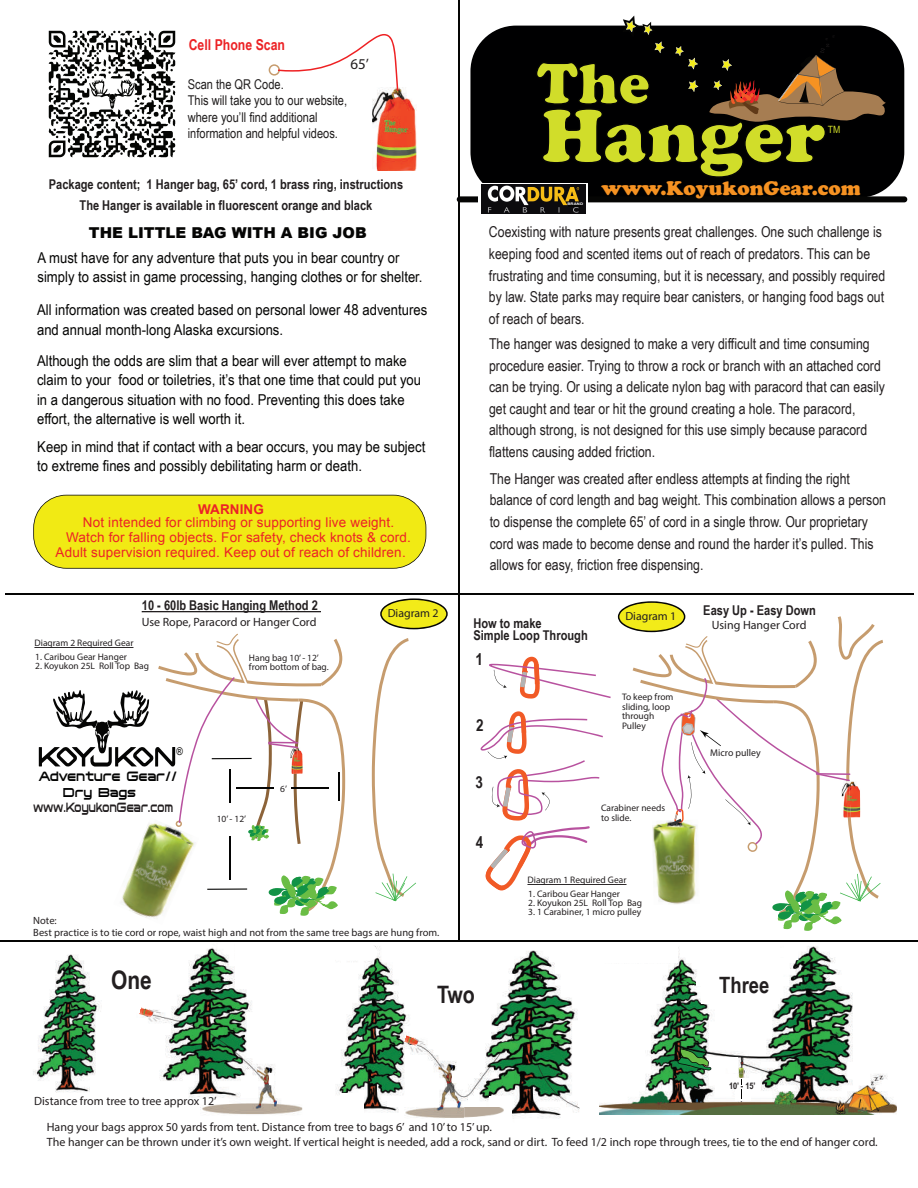
<style>
.page{position:relative;width:918px;height:1188px;background:#fff}
.page>*{position:absolute;margin:0;border:0;box-sizing:border-box;transform-origin:0 0}
.t1{font:74.55px "Cooper Black Std";color:#d1dd2a}
.t2{font:57.3px "Cooper Black Std";color:#d1dd2a}
.t3{font:700 25.5px "Arial Narrow";color:#231f20}
.t4{font:700 24px "Arial Narrow";color:#231f20}
.t5{font:700 22.5px "Arial Narrow";color:#231f20}
.t6{font:19.5px "Cooper Black Std";color:#f69222}
.t7{font:700 16.5px "Arial Narrow";color:#231f20}
.t8{font:15px/21.6px "Arial Narrow";color:#231f20}
.t9{font:15px/19.5px "Arial Narrow";color:#050504;scale:1.06 1}
.t10{font:900 15px "Arial";color:#050504}
.t11{font:700 15px "Arial Narrow";color:#ec2326}
.t12{font:15px "Myriad Pro";color:#231f20}
.t13{font:700 13.5px/21.6px "Arial Narrow";color:#231f20;text-align:center}
.t14{font:13.5px "Arial";letter-spacing:.015em;color:#ec2326}
.t15{font:13.5px/16.5px "Arial Narrow";color:#211e1e}
.t16{font:13.5px "Tachyon";color:#050504;scale:.82 1}
.t17{font:700 13.5px "Arial";letter-spacing:.005em;color:#ec2326}
.t18{font:13.35px "Tachyon";color:#231f20;scale:.67 1}
.t19{font:12.75px "Tachyon";color:#000001;scale:.85 1}
.t20{font:12px "Myriad Pro";color:#231f20}
.t21{font:11.7px "Myriad Pro";color:#231f20}
.t22{font:10.65px "Arial Narrow";color:#050504}
.t23{font:10.5px/12px "Myriad Pro";color:#231f20}
.t24{font:10.05px "Arial Narrow";color:#d1dd2a;scale:1.06 1}
.t25{font:9.75px "Myriad Pro";color:#231f20}
.t26{font:9.45px/9.4px "Myriad Pro";color:#231f20}
.t27{font:700 9px "Arial Narrow";color:#231f20}
.t28{font:700 3.45px "Arial";letter-spacing:.005em;color:#fff;scale:1.25 1}
</style>
<div class="page">
<hr style="left:5px;top:593px;width:908px;height:2px;background:#050504">
<hr style="left:458px;top:0;width:2px;height:941px;background:#050504">
<img style="left:33px;top:947px;width:269px;height:168px">
<div style="left:235px;top:943px;width:61px;height:17px;background:#fff"></div>
<div style="left:107px;top:966px;width:61px;height:43px;background:#fff"></div>
<div style="left:269px;top:1073px;width:5px;height:11px;background:#fff"></div>
<img style="left:139px;top:1009px;width:15px;height:8px">
<img style="left:336px;top:946px;width:243px;height:173px">
<div style="left:452px;top:1072px;width:5px;height:11px;background:#fff"></div>
<div style="left:490px;top:1096px;width:22px;height:26px;background:#fff"></div>
<div style="left:340px;top:1094px;width:24px;height:25px;background:#fff"></div>
<img style="left:464px;top:1107px;width:40px;height:12px">
<div style="left:330px;top:944px;width:48px;height:17px;background:#fff;border-radius:8px"></div>
<img style="left:404px;top:1035px;width:15px;height:11px">
<img style="left:599px;top:941px;width:297px;height:173px">
<div style="left:707px;top:1058px;width:31px;height:10px;background:#fff"></div>
<svg style="left:678px;top:1048px;width:33px;height:22px"></svg>
<hr style="left:728px;top:1068px;width:10px;height:4px;background:#fff">
<div style="left:702px;top:941px;width:78px;height:63px;background:#fff"></div>
<div style="left:838px;top:941px;width:36px;height:29px;background:#fff"></div>
<div style="left:775px;top:949px;width:11px;height:8px;background:#fff"></div>
<div style="left:778px;top:977px;width:11px;height:8px;background:#fff"></div>
<div style="left:787px;top:952px;width:11px;height:8px;background:#fff"></div>
<div style="left:697px;top:977px;width:10px;height:8px;background:#fff"></div>
<div style="left:604px;top:941px;width:74px;height:22px;background:#fff"></div>
<div style="left:735px;top:1078px;width:16px;height:23px;background:#fff"></div>
<svg style="left:739px;top:1067px;width:5px;height:32px"></svg>
<svg style="left:33px;top:495px;width:393px;height:74px;background:#ece61c"></svg>
<img style="left:372px;top:87px;width:44px;height:84px">
<svg style="left:269px;top:34px;width:129px;height:57px"></svg>
<div style="left:470px;top:26px;width:434px;height:172px;background:#000001;border-radius:46px"></div>
<div style="left:457px;top:196px;width:450px;height:6px;background:#050504;border-radius:3px"></div>
<svg style="left:479px;top:183px;width:109px;height:19px"></svg>
<img style="left:481px;top:185px;width:105px;height:29px">
<svg style="left:568px;top:204px;width:12px;height:2px"></svg>
<svg style="left:142px;top:611px;width:179px;height:1px"></svg>
<svg style="left:380px;top:598px;width:68px;height:31px"></svg>
<svg style="left:372px;top:638px;width:44px;height:263px"></svg>
<svg style="left:481px;top:601px;width:402px;height:330px"></svg>
<svg style="left:535px;top:16px;width:351px;height:106px"></svg>
<hr style="left:0;top:940px;width:918px;height:1px;background:#050504">
<svg style="left:35px;top:634px;width:310px;height:282px"></svg>
<img style="left:48px;top:30px;width:128px;height:128px">
<p class="t11" style="left:189px;top:33px;width:98px">Cell Phone Scan</p>
<p class="t15" style="left:188px;top:75px;width:161px">Scan the QR Code.<br>This will take you to our website, where you’ll find additional information and helpful videos.</p>
<p class="t13" style="left:49px;top:173px;width:356px">Package content; 1 Hanger bag, 65’ cord, 1 brass ring, instructions<br>The Hanger is available in fluorescent orange and black</p>
<p class="t10" style="left:89px;top:222px;width:279px">THE LITTLE BAG WITH A BIG JOB</p>
<p class="t12" style="left:351px;top:55px;width:20px">65’</p>
<p class="t9" style="left:38px;top:247px;width:365px">A must have for any adventure that puts you in bear country or simply to assist in game processing, hanging clothes or for shelter.</p>
<p class="t9" style="left:37px;top:300px;width:370px">All information was created based on personal lower 48 adventures and annual month-long Alaska excursions.</p>
<p class="t9" style="left:37px;top:350px;width:364px">Although the odds are slim that a bear will ever attempt to make claim to your food or toiletries, it’s that one time that could put you in a dangerous situation with no food. Preventing this does take effort, the alternative is well worth it.</p>
<p class="t9" style="left:37px;top:436px;width:368px">Keep in mind that if contact with a bear occurs, you may be subject to extreme fines and possibly debilitating harm or death.</p>
<p class="t17" style="left:198px;top:500px;width:67px">WARNING</p>
<p class="t14" style="left:83px;top:514px;width:313px">Not intended for climbing or supporting live weight.</p>
<p class="t14" style="left:66px;top:529px;width:346px">Watch for falling objects. For safety, check knots &amp; cord.</p>
<p class="t14" style="left:56px;top:544px;width:352px">Adult supervision required. Keep out of reach of children.</p>
<p class="t13" style="left:142px;top:594px;width:177px">10 - 60lb Basic Hanging Method 2</p>
<p class="t26" style="left:35px;top:638px;width:100px">Diagram 2 Required Gear</p>
<p class="t20" style="left:142px;top:614px;width:176px">Use Rope, Paracord or Hanger Cord</p>
<p class="t26" style="left:35px;top:652px;width:93px">1. Caribou Gear Hanger</p>
<p class="t26" style="left:35px;top:661px;width:115px">2. Koyukon 25L Roll Top Bag</p>
<p class="t22" style="left:176px;top:743px;width:8px">®</p>
<p class="t16" style="left:39px;top:767px;width:171px">Adventure Gear\\</p>
<p class="t19" style="left:64px;top:784px;width:87px">Dry Bags</p>
<p class="t18" style="left:34px;top:799px;width:210px">www.KoyukonGear.com</p>
<p class="t26" style="left:249px;top:653px;width:81px">Hang bag 10’ - 12’ from bottom of bag.</p>
<p class="t26" style="left:217px;top:814px;width:31px">10’ - 12’</p>
<p class="t26" style="left:280px;top:784px;width:8px">6’</p>
<p class="t21" style="left:388px;top:606px;width:53px">Diagram 2</p>
<p class="t23" style="left:33px;top:914px;width:408px">Note:<br>Best practice is to tie cord or rope, waist high and not from the same tree bags are hung from.</p>
<h2 class="t2" style="left:537px;top:49px;width:115px">The</h2>
<h1 class="t1" style="left:541px;top:91px;width:286px">Hanger</h1>
<p class="t24" style="left:828px;top:122px;width:13px">TM</p>
<p class="t28" style="left:568px;top:202px;width:14px">BRAND</p>
<h3 class="t6" style="left:601px;top:176px;width:261px">www.KoyukonGear.com</h3>
<p class="t8" style="left:489px;top:221px;width:398px">Coexisting with nature presents great challenges. One such challenge is keeping food and scented items out of reach of predators. This can be frustrating and time consuming, but it is necessary, and possibly required by law. State parks may require bear canisters, or hanging food bags out of reach of bears.</p>
<p class="t8" style="left:489px;top:332px;width:397px">The hanger was designed to make a very difficult and time consuming procedure easier. Trying to throw a rock or branch with an attached cord can be trying. Or using a delicate nylon bag with paracord that can easily get caught and tear or hit the ground creating a hole. The paracord, although strong, is not designed for this use simply because paracord flattens causing added friction.</p>
<p class="t8" style="left:490px;top:467px;width:398px">The Hanger was created after endless attempts at finding the right balance of cord length and bag weight. This combination allows a person to dispense the complete 65’ of cord in a single throw. Our proprietary cord was made to become dense and round the harder it’s pulled. This allows for easy, friction free dispensing.</p>
<p class="t13" style="left:473px;top:617px;width:116px;line-height:12px;text-align:left">How to make<br>Simple Loop Through</p>
<p class="t7" style="left:476px;top:647px;width:9px">1</p>
<p class="t7" style="left:476px;top:713px;width:9px">2</p>
<p class="t21" style="left:625px;top:609px;width:53px">Diagram 1</p>
<p class="t26" style="left:622px;top:692px;width:53px">To keep from sliding, loop through<br>Pulley</p>
<p class="t7" style="left:476px;top:770px;width:9px">3</p>
<p class="t7" style="left:476px;top:830px;width:9px">4</p>
<p class="t26" style="left:601px;top:803px;width:66px">Carabiner needs to slide.</p>
<p class="t26" style="left:528px;top:875px;width:100px">Diagram 1 Required Gear</p>
<p class="t26" style="left:528px;top:888px;width:93px">1. Caribou Gear Hanger</p>
<p class="t26" style="left:528px;top:898px;width:115px">2. Koyukon 25L Roll Top Bag</p>
<p class="t26" style="left:528px;top:907px;width:115px">3. 1 Carabiner, 1 micro pulley</p>
<p class="t13" style="left:703px;top:598px;width:114px">Easy Up - Easy Down</p>
<p class="t20" style="left:712px;top:618px;width:96px">Using Hanger Cord</p>
<p class="t25" style="left:710px;top:746px;width:52px">Micro pulley</p>
<h3 class="t3" style="left:111px;top:961px;width:42px">One</h3>
<p class="t20" style="left:34px;top:1093px;width:184px">Distance from tree to tree approx 12’</p>
<h3 class="t4" style="left:437px;top:977px;width:39px">Two</h3>
<p class="t20" style="left:47px;top:1120px;width:447px">Hang your bags approx 50 yards from tent. Distance from tree to bags 6’ and 10’ to 15’ up.</p>
<h3 class="t5" style="left:719px;top:968px;width:52px">Three</h3>
<p class="t27" style="left:729px;top:1079px;width:28px">10’ - 15’</p>
<p class="t20" style="left:47px;top:1134px;width:832px">The hanger can be thrown under it’s own weight. If vertical height is needed, add a rock, sand or dirt. To feed 1/2 inch rope through trees, tie to the end of hanger cord.</p>
</div>
